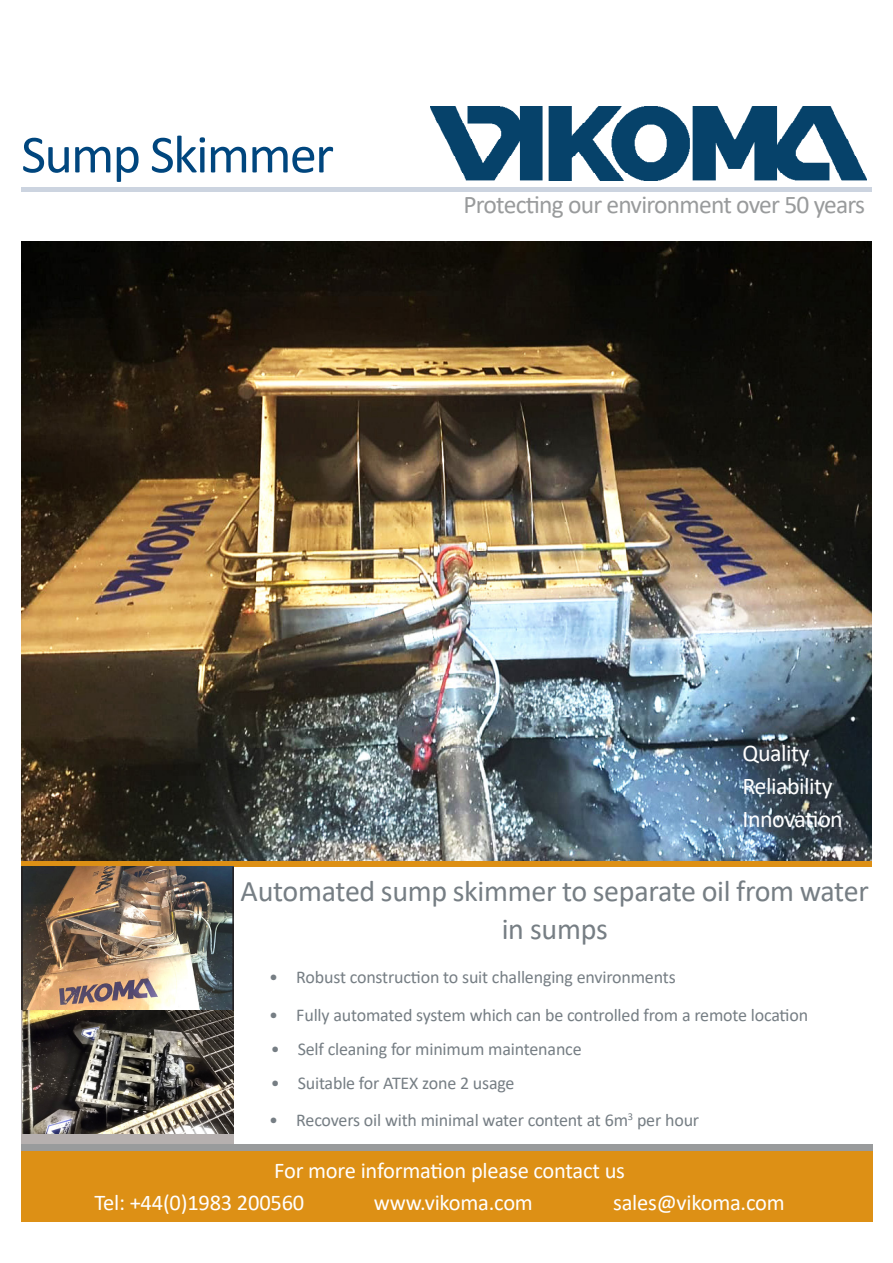
<style>
.page{position:relative;width:893px;height:1263px;background:#fff}
.page>*{position:absolute;margin:0;border:0;box-sizing:border-box;transform-origin:0 0}
.t1{font:54px "Calibri";letter-spacing:-.03em;color:#00467e}
.t2{font:30px/37.5px "Calibri";letter-spacing:-.01em;color:#767e84;text-align:center}
.t3{font:25.5px "Calibri";letter-spacing:-.03em;color:#999b9c}
.t4{font:24px/33px "Calibri";letter-spacing:-.02em;color:#fff}
.t5{font:22.5px "Calibri";letter-spacing:-.01em;color:#fff}
.t6{font:18px "Calibri";letter-spacing:-.01em;color:#767e84}
</style>
<div class="page">
<img style="left:431px;top:106px;width:436px;height:75px">
<div style="left:21px;top:1150px;width:852px;height:72px;background:#dd9015"></div>
<div style="left:21px;top:1144px;width:852px;height:6px;background:#999b9c"></div>
<div style="left:21px;top:187px;width:851px;height:5px;background:#ccd4e0"></div>
<div style="left:21px;top:860px;width:851px;height:7px;background:#dd9015"></div>
<img style="left:21px;top:241px;width:851px;height:619px">
<div style="left:21px;top:1005px;width:213px;height:139px;background:#b6b0af"></div>
<img style="left:23px;top:1010px;width:211px;height:123px">
<img style="left:23px;top:867px;width:209px;height:143px">
<hr style="left:21px;top:867px;width:2px;height:143px;background:#231f20">
<hr style="left:232px;top:867px;width:2px;height:143px;background:#231f20">
<h1 class="t1" style="left:21px;top:117px;width:314px">Sump Skimmer</h1>
<h3 class="t3" style="left:463px;top:187px;width:403px">Protecting our environment over 50 years</h3>
<h3 class="t4" style="left:742px;top:736px;width:102px">Quality<br>Reliability<br>Innovation</h3>
<h2 class="t2" style="left:241px;top:872px;width:630px">Automated sump skimmer to separate oil from water in sumps</h2>
<p class="t6" style="left:269px;top:964px;width:408px">• Robust construction to suit challenging environments</p>
<p class="t6" style="left:269px;top:1003px;width:540px">• Fully automated system which can be controlled from a remote location</p>
<p class="t6" style="left:271px;top:1037px;width:312px">• Self cleaning for minimum maintenance</p>
<p class="t6" style="left:271px;top:1071px;width:245px">• Suitable for ATEX zone 2 usage</p>
<p class="t6" style="left:269px;top:1107px;width:431px">• Recovers oil with minimal water content at 6m<sup>3</sup> per hour</p>
<p class="t5" style="left:274px;top:1155px;width:352px">For more information please contact us</p>
<p class="t5" style="left:94px;top:1187px;width:211px">Tel: +44(0)1983 200560</p>
<p class="t5" style="left:374px;top:1187px;width:161px">www.vikoma.com</p>
<p class="t5" style="left:613px;top:1187px;width:173px">sales@vikoma.com</p>
</div>
